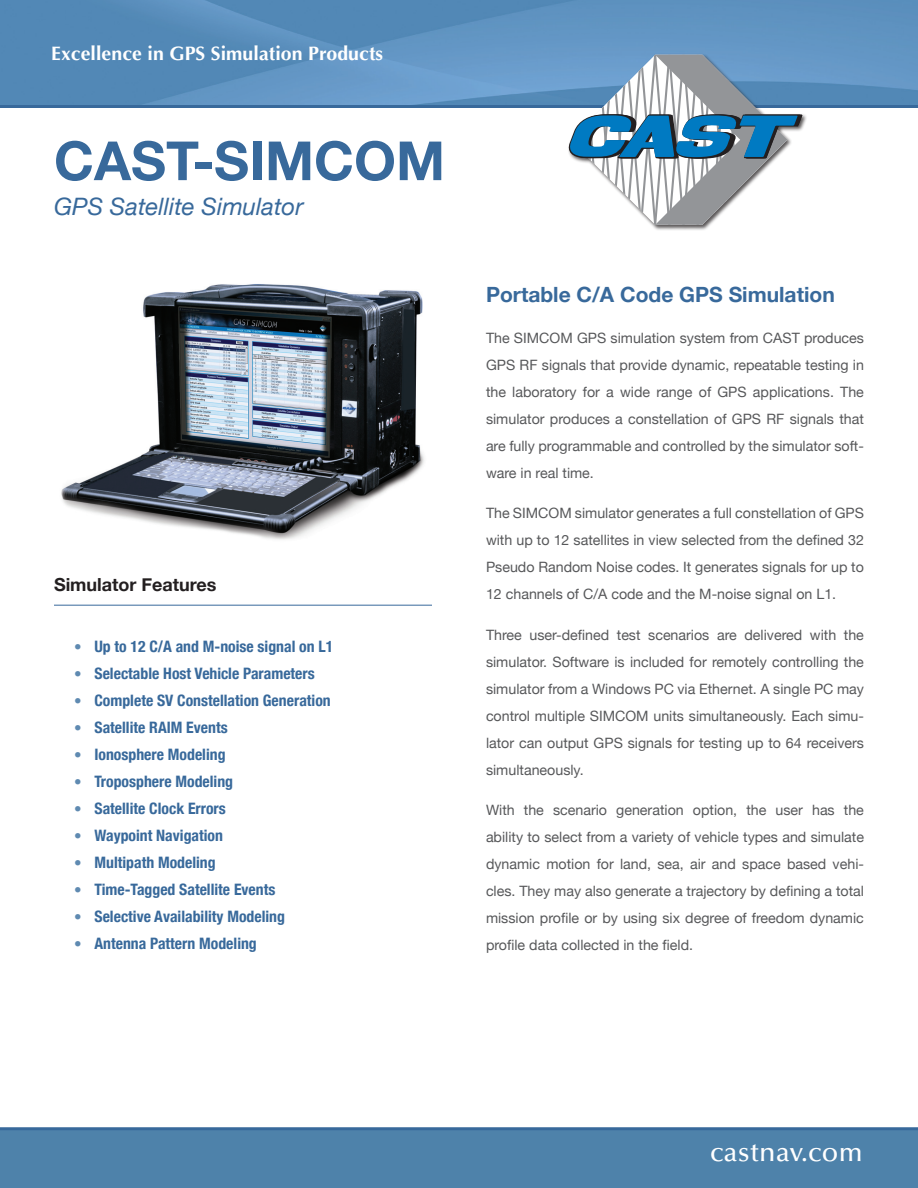
<style>
.page{position:relative;width:918px;height:1188px;background:#fff}
.page>*{position:absolute;margin:0;border:0;box-sizing:border-box;transform-origin:0 0}
.Product_Name{font:700 54px "Helvetica Neue";color:#38699b}
.t1{font:500 27px "Optima";letter-spacing:.01em;color:#fff}
.Product_Name-line2{font:italic 24px "Helvetica Neue";color:#38699b}
.Headings_on_front{font:700 21px "Helvetica Neue";color:#38699b}
.t2{font:700 19.5px "Optima";letter-spacing:.005em;color:#fff}
.Bullet_headings{font:700 18px "Helvetica Neue";color:#231f20}
.t3{font:700 condensed 15.75px "Helvetica Neue";color:#38699b}
.body_text{font:14.25px/27px "Helvetica Neue";color:#57585a;text-align:justify}
.s1{font-weight:400;font-stretch:normal;font-size:15px;color:#5f8ab1}
</style>
<div class="page">
<svg style="left:0;top:0;width:918px;height:108px;background:#5b8fbd"></svg>
<div style="left:567px;top:53px;width:241px;height:177px;background:#231f20;opacity:.75"></div>
<svg style="left:567px;top:55px;width:236px;height:170px"></svg>
<div style="left:0;top:1127px;width:918px;height:61px;background:#4e82aa"></div>
<img style="left:61px;top:284px;width:363px;height:256px">
<hr style="left:54px;top:605px;width:378px;height:1px;background:#38699b">
<h3 class="t2" style="left:51px;top:42px;width:333px">Excellence in GPS Simulation Products</h3>
<p class="Product_Name" style="left:54px;top:112px;width:393px">CAST-SIMCOM</p>
<p class="Product_Name-line2" style="left:54px;top:186px;width:251px">GPS Satellite Simulator</p>
<p class="Bullet_headings" style="left:54px;top:569px;width:164px">Simulator Features</p>
<p class="t3" style="left:74px;top:633px;width:261px"><span class="s1">•</span> Up to 12 C/A and M-noise signal on L1</p>
<p class="t3" style="left:74px;top:660px;width:242px"><span class="s1">•</span> Selectable Host Vehicle Parameters</p>
<p class="t3" style="left:74px;top:687px;width:258px"><span class="s1">•</span> Complete SV Constellation Generation</p>
<p class="t3" style="left:74px;top:714px;width:155px"><span class="s1">•</span> Satellite RAIM Events</p>
<p class="t3" style="left:74px;top:741px;width:153px"><span class="s1">•</span> Ionosphere Modeling</p>
<p class="t3" style="left:74px;top:768px;width:160px"><span class="s1">•</span> Troposphere Modeling</p>
<p class="t3" style="left:74px;top:795px;width:153px"><span class="s1">•</span> Satellite Clock Errors</p>
<p class="t3" style="left:74px;top:822px;width:150px"><span class="s1">•</span> Waypoint Navigation</p>
<p class="t3" style="left:74px;top:849px;width:143px"><span class="s1">•</span> Multipath Modeling</p>
<p class="t3" style="left:74px;top:876px;width:203px"><span class="s1">•</span> Time-Tagged Satellite Events</p>
<p class="t3" style="left:74px;top:903px;width:212px"><span class="s1">•</span> Selective Availability Modeling</p>
<p class="t3" style="left:74px;top:930px;width:184px"><span class="s1">•</span> Antenna Pattern Modeling</p>
<p class="Headings_on_front" style="left:486px;top:276px;width:350px">Portable C/A Code GPS Simulation</p>
<p class="body_text" style="left:486px;top:323px;width:380px">The SIMCOM GPS simulation system from CAST produces GPS RF signals that provide dynamic, repeatable testing in the laboratory for a wide range of GPS applications. The simulator produces a constellation of GPS RF signals that are fully programmable and controlled by the simulator soft&shy;ware in real time.</p>
<p class="body_text" style="left:486px;top:499px;width:380px">The SIMCOM simulator generates a full constellation of GPS with up to 12 satellites in view selected from the defined 32<br>Pseudo Random Noise codes. It generates signals for up to 12 channels of C/A code and the M-noise signal on L1.</p>
<p class="body_text" style="left:486px;top:620px;width:380px">Three user-defined test scenarios are delivered with the simulator. Software is included for remotely controlling the simulator from a Windows PC via Ethernet. A single PC may control multiple SIMCOM units simultaneously. Each simu&shy;lator can output GPS signals for testing up to 64 receivers simultaneously.</p>
<p class="body_text" style="left:486px;top:796px;width:380px">With the scenario generation option, the user has the ability to select from a variety of vehicle types and simulate dynamic motion for land, sea, air and space based vehi&shy;cles. They may also generate a trajectory by defining a total mission profile or by using six degree of freedom dynamic profile data collected in the field.</p>
<h2 class="t1" style="left:710px;top:1137px;width:154px">castnav.com</h2>
</div>
